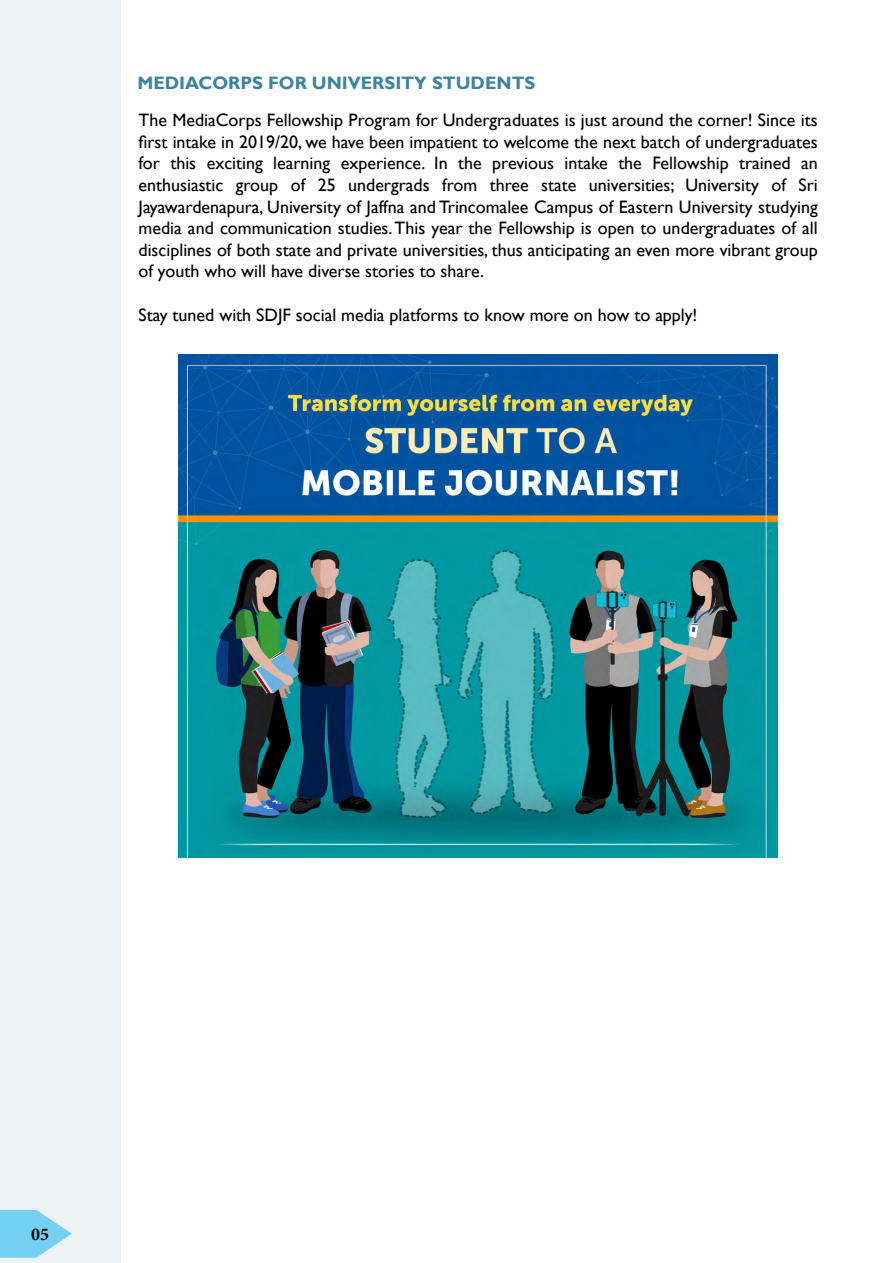
<style>
.page{position:relative;width:893px;height:1263px;background:#fff}
.page>*{position:absolute;margin:0;border:0;box-sizing:border-box;transform-origin:0 0}
.t1{font:18px/21.6px "Gill Sans";color:#000;text-align:justify}
.t2{font:700 18px "Gill Sans";color:#3b859c}
.t3{font:700 18px "Minion Pro";color:#000}
</style>
<div class="page">
<div style="left:0;top:0;width:120px;height:1263px;background:#ebf3f5"></div>
<svg style="left:0;top:1210px;width:72px;height:48px"></svg>
<img style="left:179px;top:354px;width:598px;height:503px">
<p class="t2" style="left:137px;top:72px;width:15px">MED</p>
<p class="t2" style="left:179px;top:72px;width:355px">IACORPS FOR UNIVERSITY STUDENTS</p>
<p class="t1" style="left:139px;top:110px;width:681px">The MediaCorps Fellowship Program for Undergraduates is just around the corner! Since its first intake in 2019/20, we have been impatient to welcome the next batch of undergraduates for this exciting learning experience. In the previous intake the Fellowship trained an enthusiastic group of 25 undergrads from three state universities; University of Sri Jayawardenapura, University of Jaffna and Trincomalee Campus of Eastern University studying media and communication studies. This year the Fellowship is open to undergraduates of all disciplines of both state and private universities, thus anticipating an even more vibrant group of youth who will have diverse stories to share.</p>
<p class="t1" style="left:139px;top:304px;width:560px">Stay tuned with SDJF social media platforms to know more on how to apply!</p>
<p class="t3" style="left:31px;top:1221px;width:19px">05</p>
</div>
